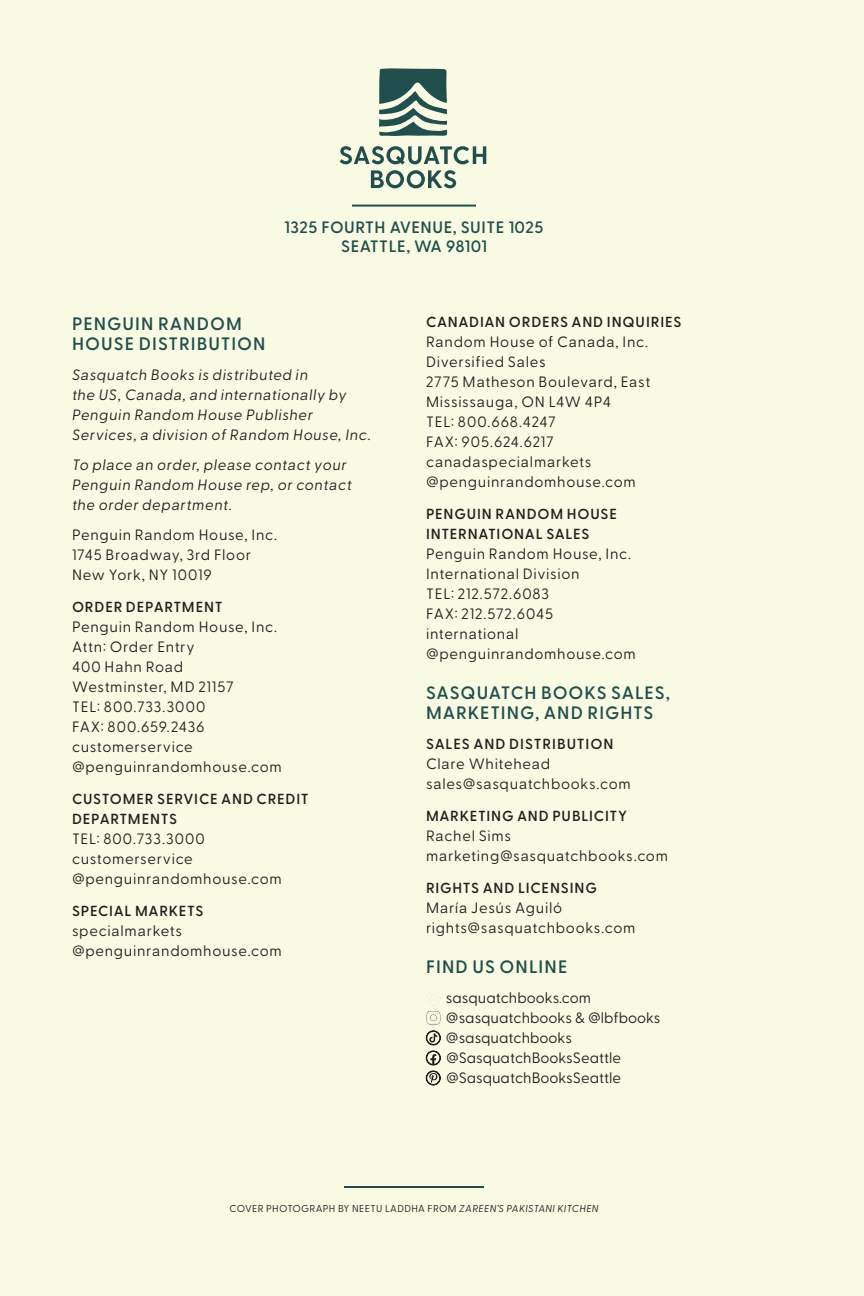
<style>
.page{position:relative;width:864px;height:1296px;background:#f9fae3}
.page>*{position:absolute;margin:0;border:0;box-sizing:border-box;transform-origin:0 0}
.CTX_Head1{font:600 18px/20px "Greycliff CF";letter-spacing:.055em;color:#224f4d}
.t1{font:600 16.4px "Greycliff CF";letter-spacing:.025em;color:#224f4d}
.CTX_Address{font:15px/20px "Greycliff CF";letter-spacing:.045em;color:#231f20}
.CTX_Description{font:italic 15px/20px "Greycliff CF";letter-spacing:.04em;color:#231f20}
.CTX_Social{font:15px "Greycliff CF";color:#231f20}
.CTX_Address-2{font:15px "Greycliff CF";letter-spacing:.065em;color:#231f20}
.CTX_Head2{font:600 14.6px/20px "Greycliff CF";letter-spacing:.055em;color:#231f20}
.t2{font:10px "Greycliff CF";letter-spacing:.035em;color:#231f20}
.s1{font-style:italic}
</style>
<div class="page">
<svg style="left:426px;top:995px;width:15px;height:91px"></svg>
<hr style="left:352px;top:205px;width:124px;height:2px;background:#224f4d">
<hr style="left:344px;top:1186px;width:140px;height:2px;background:#224f4d">
<svg style="left:379px;top:68px;width:68px;height:68px"></svg>
<svg style="left:340px;top:146px;width:146px;height:42px"></svg>
<p class="t1" style="left:285px;top:214px;width:260px">1325 FOURTH AVENUE, SUITE 1025</p>
<p class="t1" style="left:341px;top:234px;width:147px">SEATTLE, WA 98101</p>
<p class="CTX_Head1" style="left:72px;top:313px;width:195px">PENGUIN RANDOM<br>HOUSE DISTRIBUTION</p>
<p class="CTX_Description" style="left:72px;top:364px;width:300px">Sasquatch Books is distributed in<br>the US, Canada, and internationally by Penguin Random House Publisher Services, a division of Random House, Inc.</p>
<p class="CTX_Description" style="left:72px;top:454px;width:281px">To place an order, please contact your<br>Penguin Random House rep, or contact the order department.</p>
<p class="CTX_Address" style="left:72px;top:524px;width:207px">Penguin Random House, Inc.<br>1745 Broadway, 3rd Floor<br>New York, NY 10019</p>
<p class="CTX_Head2" style="left:72px;top:596px;width:152px">ORDER DEPARTMENT</p>
<p class="CTX_Address" style="left:72px;top:616px;width:207px">Penguin Random House, Inc.</p>
<p class="CTX_Address" style="left:72px;top:636px;width:124px">Attn: Order Entry</p>
<p class="CTX_Address" style="left:72px;top:656px;width:113px">400 Hahn Road</p>
<p class="CTX_Address" style="left:72px;top:676px;width:163px">Westminster, MD 21157</p>
<p class="CTX_Address-2" style="left:72px;top:696px;width:135px">TEL: 800.733.3000</p>
<p class="CTX_Address" style="left:72px;top:716px;width:134px">FAX: 800.659.2436</p>
<p class="CTX_Address" style="left:72px;top:736px;width:211px">customerservice @penguinrandomhouse.com</p>
<p class="CTX_Head2" style="left:72px;top:788px;width:238px">CUSTOMER SERVICE AND CREDIT<br>DEPARTMENTS</p>
<p class="CTX_Address-2" style="left:72px;top:828px;width:134px">TEL: 800.733.3000</p>
<p class="CTX_Address" style="left:72px;top:848px;width:211px">customerservice @penguinrandomhouse.com</p>
<p class="CTX_Head2" style="left:72px;top:900px;width:133px">SPECIAL MARKETS</p>
<p class="CTX_Address" style="left:72px;top:920px;width:211px">specialmarkets @penguinrandomhouse.com</p>
<p class="CTX_Head2" style="left:426px;top:311px;width:257px">CANADIAN ORDERS AND INQUIRIES</p>
<p class="CTX_Address" style="left:426px;top:331px;width:224px">Random House of Canada, Inc.</p>
<p class="CTX_Address" style="left:426px;top:351px;width:121px">Diversified Sales</p>
<p class="CTX_Address" style="left:426px;top:371px;width:226px">2775 Matheson Boulevard, East</p>
<p class="CTX_Address" style="left:426px;top:391px;width:186px">Mississauga, ON L4W 4P4</p>
<p class="CTX_Address" style="left:426px;top:411px;width:131px">TEL: 800.668.4247</p>
<p class="CTX_Address" style="left:426px;top:431px;width:129px">FAX: 905.624.6217</p>
<p class="CTX_Address" style="left:426px;top:451px;width:211px">canadaspecialmarkets @penguinrandomhouse.com</p>
<p class="CTX_Head2" style="left:426px;top:503px;width:193px">PENGUIN RANDOM HOUSE<br>INTERNATIONAL SALES</p>
<p class="CTX_Address" style="left:426px;top:543px;width:207px">Penguin Random House, Inc.</p>
<p class="CTX_Address" style="left:426px;top:563px;width:155px">International Division</p>
<p class="CTX_Address" style="left:426px;top:583px;width:125px">TEL: 212.572.6083</p>
<p class="CTX_Address" style="left:426px;top:603px;width:129px">FAX: 212.572.6045</p>
<p class="CTX_Address" style="left:426px;top:623px;width:211px">international @penguinrandomhouse.com</p>
<p class="CTX_Head1" style="left:426px;top:682px;width:246px">SASQUATCH BOOKS SALES,<br>MARKETING, AND RIGHTS</p>
<p class="CTX_Head2" style="left:426px;top:733px;width:189px">SALES AND DISTRIBUTION</p>
<p class="CTX_Address" style="left:426px;top:753px;width:126px">Clare Whitehead</p>
<p class="CTX_Address" style="left:426px;top:773px;width:206px">sales@sasquatchbooks.com</p>
<p class="CTX_Head2" style="left:426px;top:805px;width:203px">MARKETING AND PUBLICITY</p>
<p class="CTX_Address" style="left:426px;top:825px;width:87px">Rachel Sims</p>
<p class="CTX_Address" style="left:426px;top:845px;width:244px">marketing@sasquatchbooks.com</p>
<p class="CTX_Head2" style="left:426px;top:877px;width:172px">RIGHTS AND LICENSING</p>
<p class="CTX_Address" style="left:426px;top:897px;width:138px">María Jesús Aguiló</p>
<p class="CTX_Address" style="left:426px;top:917px;width:211px">rights@sasquatchbooks.com</p>
<p class="CTX_Head1" style="left:426px;top:956px;width:143px">FIND US ONLINE</p>
<p class="CTX_Social" style="left:446px;top:987px;width:147px">sasquatchbooks.com</p>
<p class="CTX_Social" style="left:446px;top:1007px;width:216px">@sasquatchbooks &amp; @lbfbooks</p>
<p class="CTX_Social" style="left:446px;top:1027px;width:128px">@sasquatchbooks</p>
<p class="CTX_Social" style="left:446px;top:1047px;width:177px">@SasquatchBooksSeattle</p>
<p class="CTX_Social" style="left:446px;top:1067px;width:177px">@SasquatchBooksSeattle</p>
<p class="t2" style="left:229px;top:1201px;width:371px">COVER PHOTOGRAPH BY NEETU LADDHA FROM <span class="s1">ZAREEN’S PAKISTANI KITCHEN</span></p>
</div>
